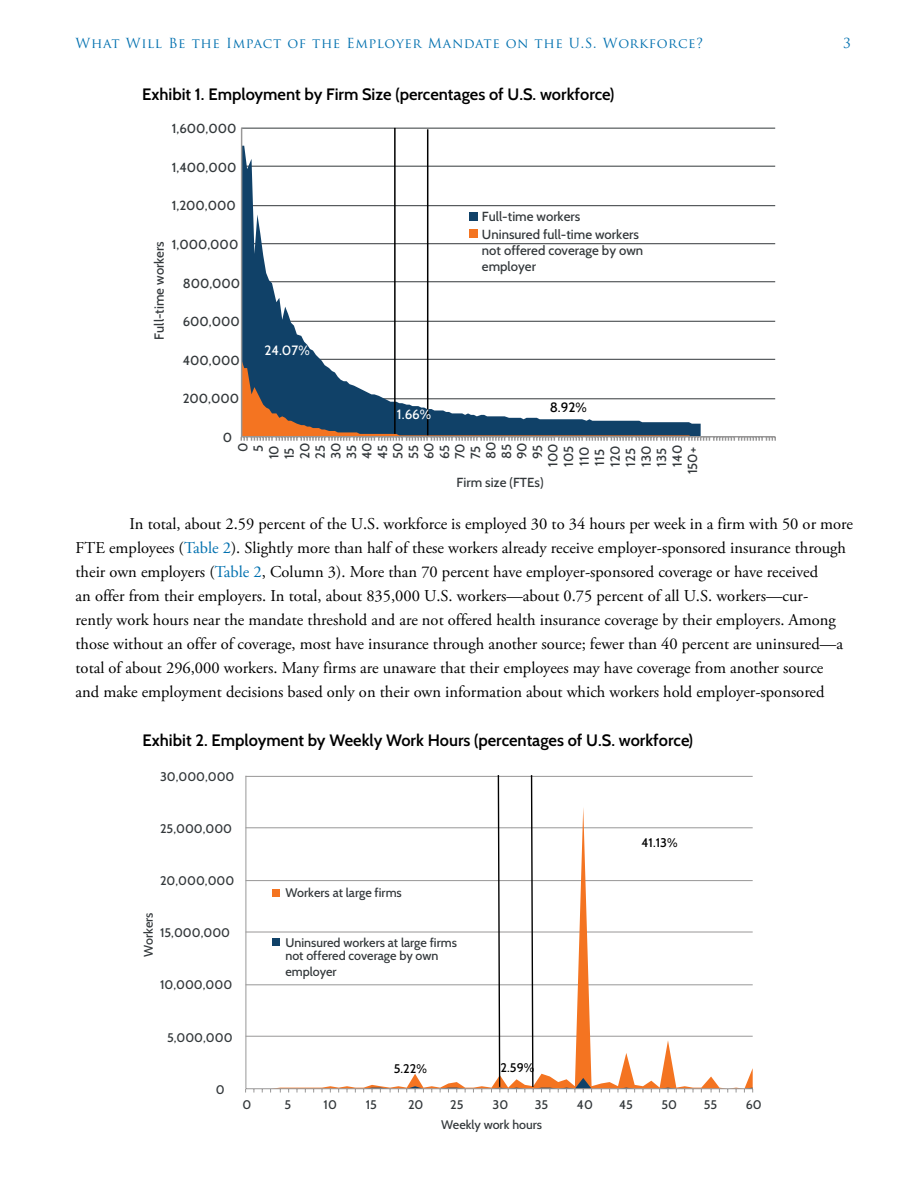
<style>
.page{position:relative;width:918px;height:1188px;background:#fff}
.page>*{position:absolute;margin:0;border:0;box-sizing:border-box;transform-origin:0 0}
.BT_2_-_Garamond_IB{font:16.5px/24px "Adobe Garamond Pro";color:#000}
.t1{font:600 16.5px "Cabin";color:#000}
.t2{font:13.5px "Trajan Pro";letter-spacing:.05em;color:#0070af}
.t3{font:500 13.5px "Cabin";color:#fff}
.t4{font:500 13.5px "Cabin";color:#010101}
.t5{font:500 13.2px/18.1px "Cabin";color:#33383b}
.t6{font:500 12.45px/14px "Cabin";color:#33383b}
.t7{font:500 12.45px "Cabin";color:#010101}
.s1{color:#0070af}
</style>
<div class="page">
<hr style="left:241px;top:321px;width:534px;height:1px;background:#33383b">
<hr style="left:241px;top:281px;width:534px;height:1px;background:#33383b">
<hr style="left:241px;top:243px;width:534px;height:1px;background:#33383b">
<hr style="left:241px;top:205px;width:534px;height:1px;background:#33383b">
<hr style="left:241px;top:166px;width:534px;height:1px;background:#33383b">
<hr style="left:241px;top:128px;width:534px;height:1px;background:#33383b">
<svg style="left:242px;top:146px;width:459px;height:213px"></svg>
<hr style="left:241px;top:128px;width:1px;height:309px;background:#989797">
<svg style="left:241px;top:359px;width:535px;height:82px"></svg>
<div style="left:469px;top:213px;width:8px;height:8px;background:#104168"></div>
<div style="left:469px;top:229px;width:8px;height:8px;background:#f47421"></div>
<hr style="left:394px;top:128px;width:2px;height:306px;background:#000">
<hr style="left:427px;top:129px;width:1px;height:306px;background:#000">
<svg style="left:245px;top:775px;width:508px;height:318px"></svg>
<p class="t2" style="left:76px;top:34px;width:629px">What Will Be the Impact of the Employer Mandate on the U.S. Workforce?</p>
<p class="t2" style="left:843px;top:34px;width:9px">3</p>
<p class="t1" style="left:142px;top:85px;width:474px">Exhibit 1. Employment by Firm Size (percentages of U.S. workforce)</p>
<p class="t5" style="left:172px;top:119px;width:66px">1,600,000</p>
<p class="t5" style="left:172px;top:158px;width:66px">1,400,000</p>
<p class="t5" style="left:172px;top:197px;width:66px">1,200,000</p>
<p class="t5" style="left:150px;top:340px;width:100px;rotate:-90deg">Full-time workers</p>
<p class="t5" style="left:172px;top:235px;width:68px">1,000,000</p>
<p class="t5" style="left:183px;top:274px;width:59px">800,000</p>
<p class="t5" style="left:183px;top:312px;width:59px">600,000</p>
<p class="t5" style="left:183px;top:351px;width:59px">400,000</p>
<p class="t3" style="left:264px;top:342px;width:47px">24.07%</p>
<p class="t5" style="left:482px;top:207px;width:159px">Full-time workers<br>Uninsured full-time workers</p>
<p class="t5" style="left:482px;top:242px;width:163px;line-height:16px">not offered coverage by own employer</p>
<p class="t5" style="left:183px;top:390px;width:58px">200,000</p>
<p class="t3" style="left:397px;top:406px;width:36px">1.66%</p>
<p class="t4" style="left:550px;top:399px;width:39px">8.92%</p>
<p class="t5" style="left:223px;top:428px;width:11px">0</p>
<p class="t5" style="left:234px;top:452px;width:11px;rotate:-90deg">0</p>
<p class="t5" style="left:249px;top:452px;width:9px;rotate:-90deg">5</p>
<p class="t5" style="left:265px;top:459px;width:16px;rotate:-90deg">10</p>
<p class="t5" style="left:280px;top:459px;width:13px;rotate:-90deg">15</p>
<p class="t5" style="left:296px;top:459px;width:18px;rotate:-90deg">20</p>
<p class="t5" style="left:311px;top:459px;width:16px;rotate:-90deg">25</p>
<p class="t5" style="left:327px;top:459px;width:18px;rotate:-90deg">30</p>
<p class="t5" style="left:342px;top:459px;width:16px;rotate:-90deg">35</p>
<p class="t5" style="left:358px;top:459px;width:18px;rotate:-90deg">40</p>
<p class="t5" style="left:373px;top:459px;width:16px;rotate:-90deg">45</p>
<p class="t5" style="left:389px;top:459px;width:18px;rotate:-90deg">50</p>
<p class="t5" style="left:404px;top:459px;width:16px;rotate:-90deg">55</p>
<p class="t5" style="left:420px;top:459px;width:18px;rotate:-90deg">60</p>
<p class="t5" style="left:435px;top:459px;width:16px;rotate:-90deg">65</p>
<p class="t5" style="left:451px;top:459px;width:17px;rotate:-90deg">70</p>
<p class="t5" style="left:466px;top:459px;width:15px;rotate:-90deg">75</p>
<p class="t5" style="left:482px;top:459px;width:19px;rotate:-90deg">80</p>
<p class="t5" style="left:497px;top:459px;width:17px;rotate:-90deg">85</p>
<p class="t5" style="left:513px;top:459px;width:18px;rotate:-90deg">90</p>
<p class="t5" style="left:528px;top:459px;width:16px;rotate:-90deg">95</p>
<p class="t5" style="left:544px;top:467px;width:25px;rotate:-90deg">100</p>
<p class="t5" style="left:559px;top:467px;width:23px;rotate:-90deg">105</p>
<p class="t5" style="left:575px;top:466px;width:20px;rotate:-90deg">110</p>
<p class="t5" style="left:590px;top:466px;width:18px;rotate:-90deg">115</p>
<p class="t5" style="left:606px;top:467px;width:23px;rotate:-90deg">120</p>
<p class="t5" style="left:621px;top:467px;width:20px;rotate:-90deg">125</p>
<p class="t5" style="left:637px;top:467px;width:23px;rotate:-90deg">130</p>
<p class="t5" style="left:652px;top:467px;width:21px;rotate:-90deg">135</p>
<p class="t5" style="left:668px;top:467px;width:23px;rotate:-90deg">140</p>
<p class="t5" style="left:683px;top:474px;width:29px;rotate:-90deg">150+</p>
<p class="t5" style="left:457px;top:473px;width:88px">Firm size (FTEs)</p>
<p class="BT_2_-_Garamond_IB" style="left:76px;top:512px;width:779px;text-indent:54px">In total, about 2.59 percent of the U.S. workforce is employed 30 to 34 hours per week in a firm with 50 or more FTE employees (<span class="s1">Table 2</span>). Slightly more than half of these workers already receive employer-sponsored insurance through their own employers (<span class="s1">Table 2</span>, Column 3). More than 70 percent have employer-sponsored coverage or have received<br>an offer from their employers. In total, about 835,000 U.S. workers—about 0.75 percent of all U.S. workers—cur-<br>rently work hours near the mandate threshold and are not offered health insurance coverage by their employers. Among those without an offer of coverage, most have insurance through another source; fewer than 40 percent are uninsured—a total of about 296,000 workers. Many firms are unaware that their employees may have coverage from another source<br>and make employment decisions based only on their own information about which workers hold employer-sponsored</p>
<p class="t1" style="left:143px;top:730px;width:552px">Exhibit 2. Employment by Weekly Work Hours (percentages of U.S. workforce)</p>
<p class="t6" style="left:160px;top:769px;width:76px">30,000,000</p>
<p class="t6" style="left:160px;top:822px;width:74px">25,000,000</p>
<p class="t6" style="left:160px;top:874px;width:76px">20,000,000</p>
<p class="t6" style="left:141px;top:957px;width:46px;rotate:-90deg">Workers</p>
<p class="t6" style="left:160px;top:926px;width:72px">15,000,000</p>
<p class="t6" style="left:160px;top:978px;width:74px">10,000,000</p>
<p class="t6" style="left:285px;top:886px;width:118px">Workers at large firms</p>
<p class="t6" style="left:285px;top:935px;width:173px">Uninsured workers at large firms not offered coverage by own</p>
<p class="t6" style="left:285px;top:964px;width:53px">employer</p>
<p class="t7" style="left:641px;top:835px;width:38px">41.13%</p>
<p class="t6" style="left:167px;top:1030px;width:67px">5,000,000</p>
<p class="t6" style="left:216px;top:1082px;width:10px">0</p>
<p class="t7" style="left:394px;top:1061px;width:35px">5.22%</p>
<p class="t7" style="left:501px;top:1060px;width:35px">2.59%</p>
<p class="t6" style="left:242px;top:1097px;width:10px">0</p>
<p class="t6" style="left:285px;top:1097px;width:8px">5</p>
<p class="t6" style="left:324px;top:1097px;width:15px">10</p>
<p class="t6" style="left:366px;top:1097px;width:13px">15</p>
<p class="t6" style="left:408px;top:1097px;width:17px">20</p>
<p class="t6" style="left:450px;top:1097px;width:15px">25</p>
<p class="t6" style="left:493px;top:1097px;width:17px">30</p>
<p class="t6" style="left:535px;top:1097px;width:15px">35</p>
<p class="t6" style="left:577px;top:1097px;width:17px">40</p>
<p class="t6" style="left:619px;top:1097px;width:15px">45</p>
<p class="t6" style="left:661px;top:1097px;width:17px">50</p>
<p class="t6" style="left:704px;top:1097px;width:15px">55</p>
<p class="t6" style="left:746px;top:1097px;width:17px">60</p>
<p class="t6" style="left:441px;top:1117px;width:103px">Weekly work hours</p>
</div>
